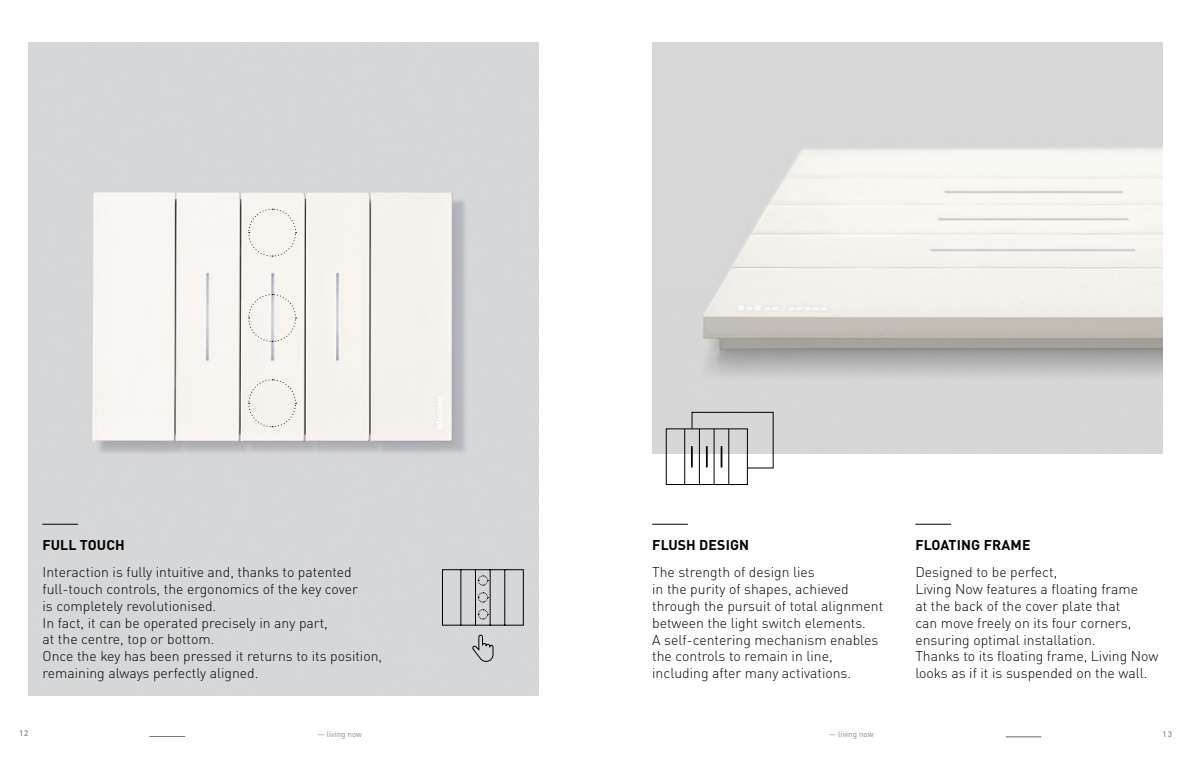
<style>
.page{position:relative;width:1191px;height:766px;background:#fff}
.page>*{position:absolute;margin:0;border:0;box-sizing:border-box;transform-origin:0 0}
.t1{font:300 14px/16.8px "DIN Pro";color:#000}
.t2{font:700 14px "DIN Pro";letter-spacing:.01em;color:#000}
.t3{font:8px "DIN Pro";color:#878787}
.t4{font:500 8px "DIN Pro";color:#878787}
</style>
<div class="page">
<img style="left:652px;top:43px;width:510px;height:410px">
<img style="left:28px;top:43px;width:511px;height:651px">
<div style="left:666px;top:428px;width:81px;height:56px;border:1px solid #000"></div>
<hr style="left:684px;top:428px;width:1px;height:56px;background:#000">
<hr style="left:699px;top:428px;width:1px;height:56px;background:#000">
<hr style="left:714px;top:428px;width:1px;height:56px;background:#000">
<hr style="left:728px;top:428px;width:1px;height:56px;background:#000">
<svg style="left:691px;top:412px;width:82px;height:56px"></svg>
<div style="left:248px;top:208px;width:48px;height:49px;background:#f8f5f0"></div>
<svg style="left:248px;top:293px;width:48px;height:49px"></svg>
<div style="left:248px;top:379px;width:48px;height:48px;background:#f6f3ee"></div>
<svg style="left:442px;top:569px;width:81px;height:56px;background:#c0c1c3"></svg>
<svg style="left:472px;top:634px;width:21px;height:27px"></svg>
<hr style="left:42px;top:524px;width:36px;height:1px;background:#000">
<hr style="left:652px;top:524px;width:36px;height:1px;background:#000">
<hr style="left:915px;top:524px;width:36px;height:1px;background:#000">
<hr style="left:150px;top:736px;width:35px;height:1px;background:#000">
<hr style="left:1005px;top:736px;width:36px;height:1px;background:#000">
<p class="t2" style="left:42px;top:533px;width:84px">FULL TOUCH</p>
<p class="t1" style="left:43px;top:562px;width:341px">Interaction is fully intuitive and, thanks to patented full-touch controls, the ergonomics of the key cover<br>is completely revolutionised.<br>In fact, it can be operated precisely in any part,<br>at the centre, top or bottom.<br>Once the key has been pressed it returns to its position, remaining always perfectly aligned.</p>
<p class="t2" style="left:652px;top:533px;width:98px">FLUSH DESIGN</p>
<p class="t1" style="left:652px;top:562px;width:232px">The strength of design lies<br>in the purity of shapes, achieved through the pursuit of total alignment between the light switch elements.<br>A self-centering mechanism enables the controls to remain in line, including after many activations.</p>
<p class="t2" style="left:915px;top:533px;width:117px">FLOATING FRAME</p>
<p class="t1" style="left:915px;top:562px;width:244px">Designed to be perfect,<br>Living Now features a floating frame<br>at the back of the cover plate that<br>can move freely on its four corners, ensuring optimal installation.<br>Thanks to its floating frame, Living Now looks as if it is suspended on the wall.</p>
<p class="t4" style="left:19px;top:728px;width:11px">12</p>
<p class="t3" style="left:317px;top:728px;width:46px">— living now</p>
<p class="t3" style="left:829px;top:728px;width:46px">— living now</p>
<p class="t4" style="left:1162px;top:728px;width:11px">13</p>
</div>
